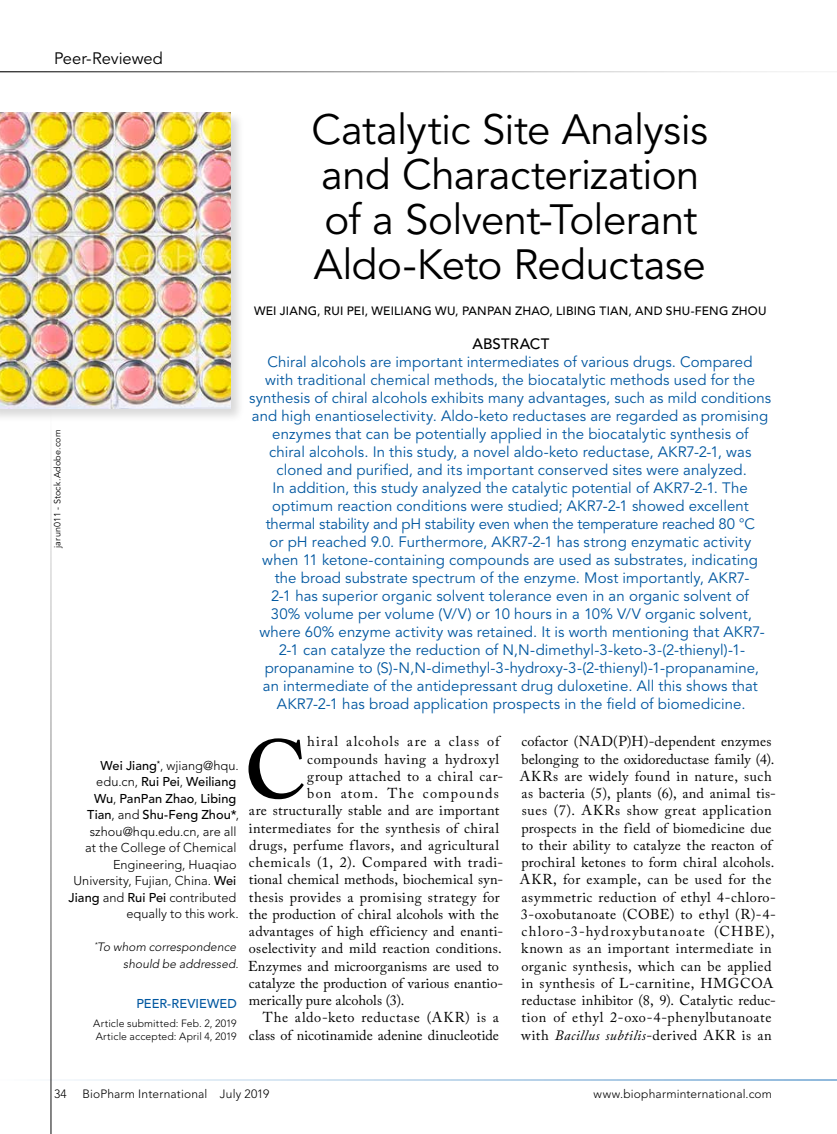
<style>
.page{position:relative;width:837px;height:1134px;background:#fff}
.page>*{position:absolute;margin:0;border:0;box-sizing:border-box;transform-origin:0 0}
.t1{font:600 82.5px "Adobe Caslon Pro";color:#000}
.t2{font:42px/45px "Avenir LT Std";letter-spacing:-.015em;color:#000}
.t3{font:16.5px "Avenir LT Std";letter-spacing:-.005em;color:#000}
.t4{font:15px/18px "Avenir LT Std";letter-spacing:.005em;color:#0057a0;text-align:center}
.t5{font:500 15px "Avenir LT Std";letter-spacing:.01em;color:#000}
.t6{font:14.25px/17.2px "Adobe Caslon Pro";letter-spacing:.03em;color:#000}
.t7{font:14.25px "Adobe Caslon Pro";letter-spacing:.01em;color:#000}
.t8{font:14.25px "Adobe Caslon Pro";letter-spacing:.005em;color:#000}
.t9{font:14.25px "Adobe Caslon Pro";letter-spacing:.05em;color:#000}
.t10{font:14.25px "Adobe Caslon Pro";letter-spacing:.075em;color:#000}
.t11{font:14.25px "Adobe Caslon Pro";letter-spacing:.08em;color:#000}
.t12{font:300 12.75px/16.5px "Avenir LT Std";letter-spacing:.005em;color:#000;text-align:right}
.t13{font:500 12.75px "Avenir LT Std";letter-spacing:.005em;color:#0057a0}
.t14{font:500 12px "Avenir LT Std";letter-spacing:.015em;color:#000}
.t15{font:300 12px "Avenir LT Std";letter-spacing:.015em;color:#000}
.t16{font:italic 300 12px/16.5px "Avenir LT Std";letter-spacing:.005em;color:#000;text-align:right}
.t17{font:300 10.5px/12.6px "Avenir LT Std";letter-spacing:.01em;color:#000}
.t18{font:9px "Avenir LT Std";letter-spacing:.025em;color:#000}
.s1{font-weight:500}
.s2{font-style:italic}
</style>
<div class="page">
<hr style="left:0;top:1080px;width:837px;height:1px;background:#1d71b8">
<hr style="left:0;top:71px;width:837px;height:1px;background:#000">
<hr style="left:51px;top:408px;width:1px;height:726px;background:#000">
<div style="left:0;top:111px;width:245px;height:313px;background:#000;opacity:.15"></div>
<img style="left:0;top:112px;width:230px;height:296px">
<p class="t3" style="left:54px;top:49px;width:110px">Peer-Reviewed</p>
<h2 class="t2" style="left:312px;top:108px;width:398px">Catalytic Site Analysis and Characterization of a Solvent-Tolerant<br>Aldo-Keto Reductase</h2>
<p class="t18" style="left:52px;top:548px;width:120px;rotate:-90deg">jarun011 - Stock.Adobe.com</p>
<p class="t12" style="left:69px;top:757px;width:172px"><span class="s1">Wei Jiang</span><sup>*</sup>, wjiang@hqu. edu.cn, <span class="s1">Rui Pei</span>, <span class="s1">Weiliang<br>Wu</span>, <span class="s1">PanPan Zhao</span>, <span class="s1">Libing<br>Tian</span>, and <span class="s1">Shu-Feng Zhou*</span>, szhou@hqu.edu.cn, are all<br>at the College of Chemical<br>Engineering, Huaqiao<br>University, Fujian, China. <span class="s1">Wei<br>Jiang</span> and <span class="s1">Rui Pei</span> contributed equally to this work.</p>
<p class="t16" style="left:94px;top:939px;width:146px"><sup>*</sup>To whom correspondence should be addressed.</p>
<p class="t13" style="left:137px;top:996px;width:102px">PEER-REVIEWED</p>
<p class="t17" style="left:93px;top:1017px;width:145px">Article submitted: Feb. 2, 2019<br>Article accepted: April 4, 2019</p>
<p class="t14" style="left:254px;top:304px;width:514px">WEI JIANG, RUI PEI, WEILIANG WU, PANPAN ZHAO, LIBING TIAN, AND SHU-FENG ZHOU</p>
<p class="t5" style="left:472px;top:335px;width:79px">ABSTRACT</p>
<p class="t4" style="left:249px;top:353px;width:524px">Chiral alcohols are important intermediates of various drugs. Compared<br>with traditional chemical methods, the biocatalytic methods used for the synthesis of chiral alcohols exhibits many advantages, such as mild conditions and high enantioselectivity. Aldo-keto reductases are regarded as promising enzymes that can be potentially applied in the biocatalytic synthesis of<br>chiral alcohols. In this study, a novel aldo-keto reductase, AKR7-2-1, was cloned and purified, and its important conserved sites were analyzed.<br>In addition, this study analyzed the catalytic potential of AKR7-2-1. The optimum reaction conditions were studied; AKR7-2-1 showed excellent thermal stability and pH stability even when the temperature reached 80 C<br>or pH reached 9.0. Furthermore, AKR7-2-1 has strong enzymatic activity<br>when 11 ketone-containing compounds are used as substrates, indicating<br>the broad substrate spectrum of the enzyme. Most importantly, AKR7-<br>2-1 has superior organic solvent tolerance even in an organic solvent of<br>30% volume per volume (V/V) or 10 hours in a 10% V/V organic solvent, where 60% enzyme activity was retained. It is worth mentioning that AKR7- 2-1 can catalyze the reduction of N,N-dimethyl-3-keto-3-(2-thienyl)-1- propanamine to (S)-N,N-dimethyl-3-hydroxy-3-(2-thienyl)-1-propanamine,<br>an intermediate of the antidepressant drug duloxetine. All this shows that AKR7-2-1 has broad application prospects in the field of biomedicine.</p>
<h1 class="t1" style="left:244px;top:721px;width:63px">C</h1>
<p class="t10" style="left:307px;top:733px;width:194px">hiral alcohols are a class of</p>
<p class="t6" style="left:307px;top:750px;width:193px">compounds having a hydroxyl</p>
<p class="t6" style="left:307px;top:767px;width:198px">group attached to a chiral car-</p>
<p class="t11" style="left:307px;top:785px;width:193px">bon atom. The compounds</p>
<p class="t6" style="left:249px;top:802px;width:252px">are structurally stable and are important</p>
<p class="t6" style="left:249px;top:819px;width:252px">intermediates for the synthesis of chiral</p>
<p class="t6" style="left:249px;top:836px;width:252px">drugs, perfume flavors, and agricultural</p>
<p class="t6" style="left:249px;top:854px;width:256px">chemicals (1, 2). Compared with tradi-</p>
<p class="t7" style="left:249px;top:871px;width:256px">tional chemical methods, biochemical syn-</p>
<p class="t6" style="left:249px;top:888px;width:252px">thesis provides a promising strategy for</p>
<p class="t8" style="left:249px;top:906px;width:252px">the production of chiral alcohols with the</p>
<p class="t6" style="left:249px;top:923px;width:256px">advantages of high efficiency and enanti-</p>
<p class="t6" style="left:249px;top:940px;width:254px">oselectivity and mild reaction conditions.</p>
<p class="t7" style="left:248px;top:957px;width:252px">Enzymes and microorganisms are used to</p>
<p class="t7" style="left:249px;top:975px;width:256px">catalyze the production of various enantio-</p>
<p class="t8" style="left:249px;top:992px;width:157px">merically pure alcohols (3).</p>
<p class="t9" style="left:263px;top:1009px;width:238px">The aldo-keto reductase (AKR) is a</p>
<p class="t8" style="left:249px;top:1026px;width:251px">class of nicotinamide adenine dinucleotide</p>
<p class="t6" style="left:520px;top:733px;width:258px">cofactor (NAD(P)H)-dependent enzymes belonging to the oxidoreductase family (4).<br>AKRs are widely found in nature, such as bacteria (5), plants (6), and animal tis&shy;sues (7). AKRs show great application prospects in the field of biomedicine due to their ability to catalyze the reacton of prochiral ketones to form chiral alcohols.<br>AKR, for example, can be used for the asymmetric reduction of ethyl 4-chloro-3-oxobutanoate (COBE) to ethyl (R)-4- chloro-3-hydroxybutanoate (CHBE), known as an important intermediate in organic synthesis, which can be applied in synthesis of L-carnitine, HMGCOA reductase inhibitor (8, 9). Catalytic reduc&shy;tion of ethyl 2-oxo-4-phenylbutanoate with <span class="s2">Bacillus subtilis</span>-derived AKR is an</p>
<p class="t15" style="left:54px;top:1087px;width:14px">34</p>
<p class="t15" style="left:83px;top:1087px;width:188px">BioPharm International July 2019</p>
<p class="t15" style="left:594px;top:1087px;width:180px">www.biopharminternational.com</p>
</div>
